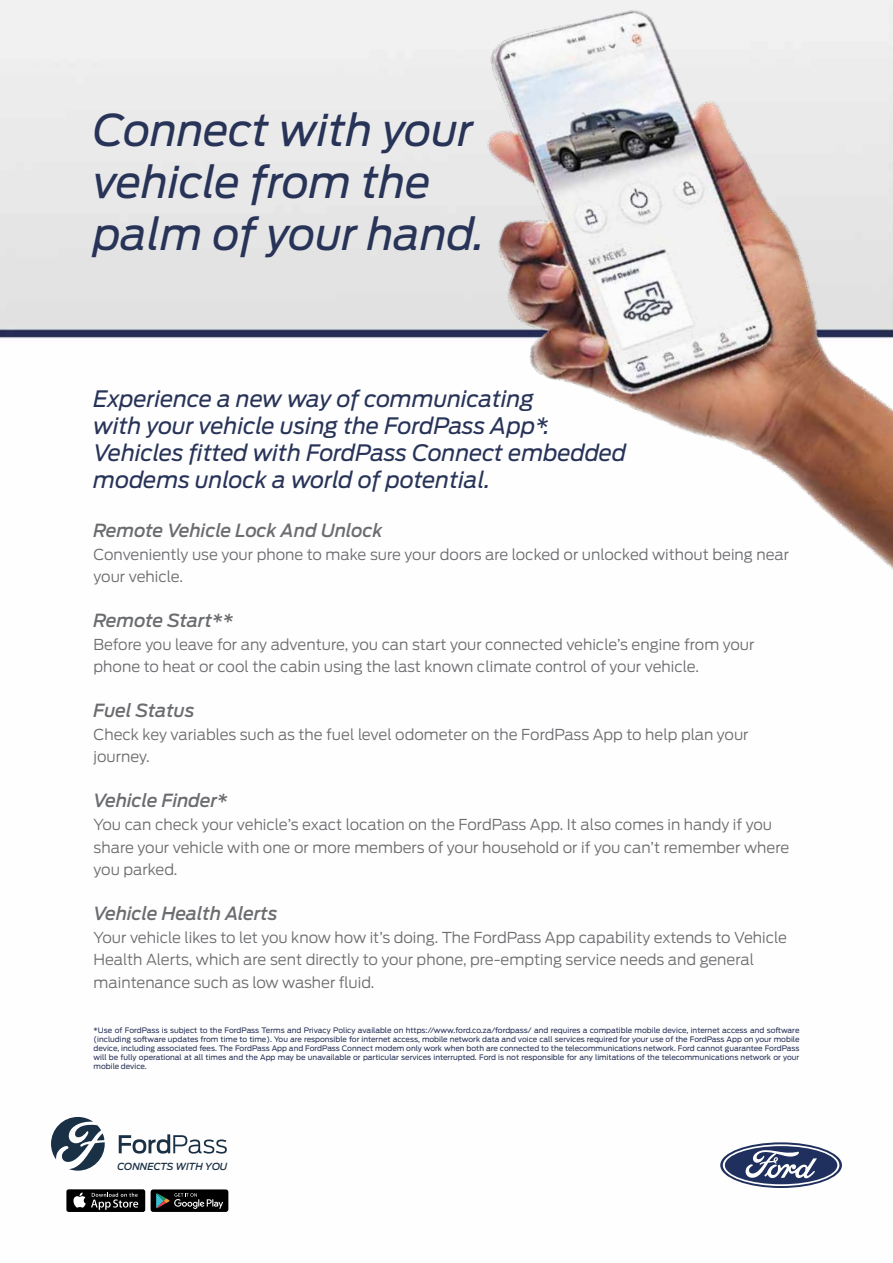
<style>
.page{position:relative;width:893px;height:1263px;background:#fff}
.page>*{position:absolute;margin:0;border:0;box-sizing:border-box;transform-origin:0 0}
.t1{font:italic 43.5px/52.2px "Ford Antenna";color:#283358}
.t2{font:italic 22.5px/27px "Ford Antenna";color:#283358}
.t3{font:italic 500 18px "Ford Antenna";color:#6b6c6f}
.t4{font:300 15px/22.5px "Ford Antenna";color:#6b6c6f}
.t5{font:italic 500 9.75px "Ford Antenna";color:#1a3044}
.t6{font:7.5px/9px "Ford Antenna";color:#283358;text-align:justify}
</style>
<div class="page">
<img style="left:0;top:0;width:842px;height:1212px">
<img style="left:259px;top:0;width:634px;height:733px">
<svg style="left:51px;top:1117px;width:54px;height:54px"></svg>
<svg style="left:119px;top:1134px;width:108px;height:19px"></svg>
<div style="left:151px;top:1189px;width:77px;height:23px;background:#000;border-radius:3px"></div>
<svg style="left:156px;top:1193px;width:67px;height:16px"></svg>
<div style="left:66px;top:1189px;width:79px;height:23px;background:#000;border-radius:2px"></div>
<svg style="left:73px;top:1192px;width:65px;height:18px"></svg>
<svg style="left:720px;top:1142px;width:122px;height:46px"></svg>
<svg style="left:723px;top:1144px;width:116px;height:42px"></svg>
<h1 class="t1" style="left:94px;top:99px;width:393px">Connect with your vehicle from the palm of your hand.</h1>
<h2 class="t2" style="left:94px;top:383px;width:534px">Experience a new way of communicating<br>with your vehicle using the FordPass App*.<br>Vehicles fitted with FordPass Connect embedded modems unlock a world of potential.</h2>
<p class="t3" style="left:94px;top:515px;width:291px">Remote Vehicle Lock And Unlock</p>
<p class="t4" style="left:94px;top:541px;width:697px">Conveniently use your phone to make sure your doors are locked or unlocked without being near your vehicle.</p>
<p class="t3" style="left:94px;top:605px;width:142px">Remote Start**</p>
<p class="t4" style="left:94px;top:631px;width:662px">Before you leave for any adventure, you can start your connected vehicle’s engine from your phone to heat or cool the cabin using the last known climate control of your vehicle.</p>
<p class="t3" style="left:94px;top:695px;width:102px">Fuel Status</p>
<p class="t4" style="left:94px;top:721px;width:656px">Check key variables such as the fuel level odometer on the FordPass App to help plan your journey.</p>
<p class="t3" style="left:94px;top:785px;width:136px">Vehicle Finder*</p>
<p class="t4" style="left:94px;top:811px;width:697px">You can check your vehicle’s exact location on the FordPass App. It also comes in handy if you share your vehicle with one or more members of your household or if you can’t remember where you parked.</p>
<p class="t3" style="left:94px;top:898px;width:185px">Vehicle Health Alerts</p>
<p class="t4" style="left:94px;top:924px;width:695px">Your vehicle likes to let you know how it’s doing. The FordPass App capability extends to Vehicle<br>Health Alerts, which are sent directly to your phone, pre-empting service needs and general maintenance such as low washer fluid.</p>
<p class="t6" style="left:94px;top:1025px;width:707px">*Use of FordPass is subject to the FordPass Terms and Privacy Policy available on https://www.ford.co.za/fordpass/ and requires a compatible mobile device, internet access and software (including software updates from time to time). You are responsible for internet access, mobile network data and voice call services required for your use of the FordPass App on your mobile device, including associated fees. The FordPass App and FordPass Connect modem only work when both are connected to the telecommunications network. Ford cannot guarantee FordPass will be fully operational at all times and the App may be unavailable or particular services interrupted. Ford is not responsible for any limitations of the telecommunications network or your mobile device.</p>
<p class="t5" style="left:118px;top:1158px;width:111px">CONNECTS WITH YOU</p>
</div>
